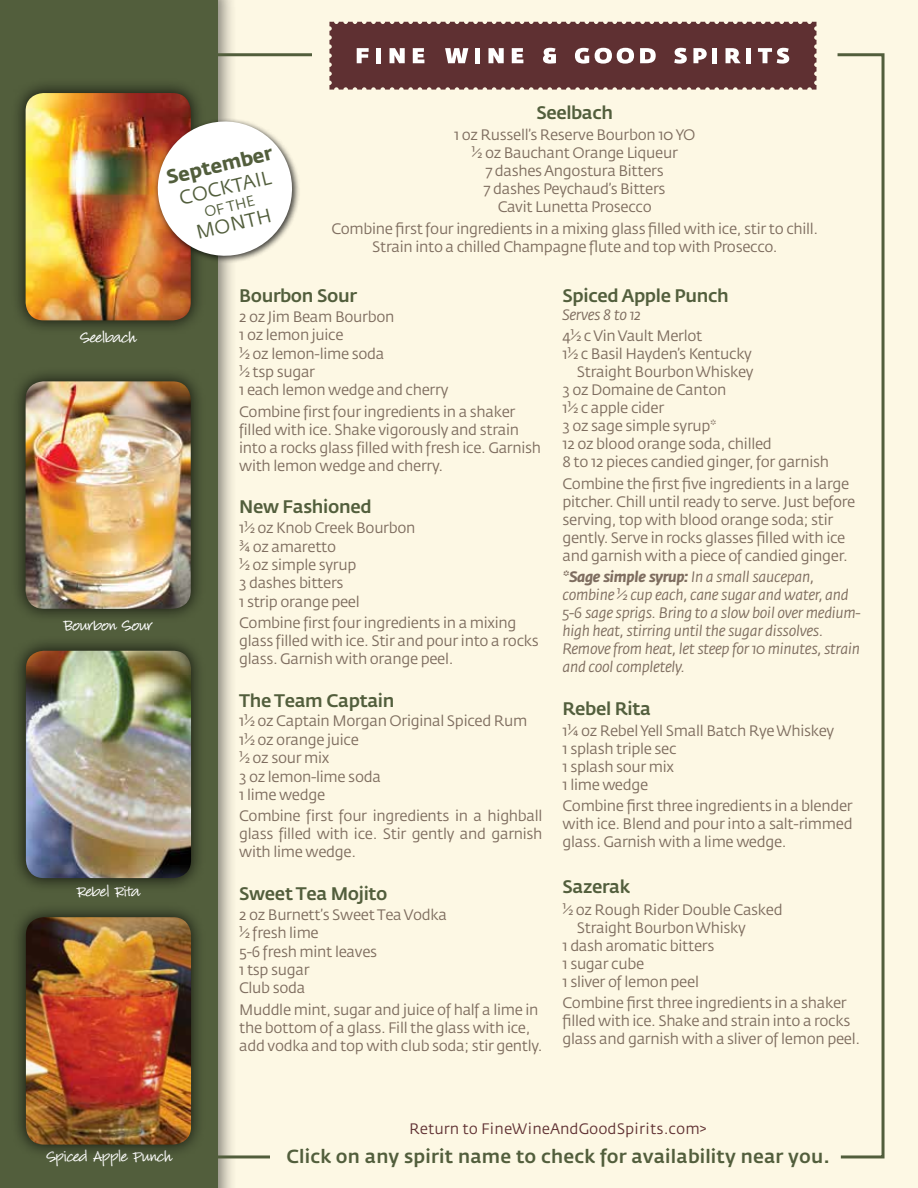
<style>
.page{position:relative;width:918px;height:1188px;background:#fdf8e4}
.page>*{position:absolute;margin:0;border:0;box-sizing:border-box;transform-origin:0 0}
.t1{font:19.5px "Fedra Sans Std";color:#525e3c}
.t2{font:700 19.5px "Fedra Sans Std";color:#525e3c}
.t3{font:500 18.75px "Fedra Sans Std";letter-spacing:.01em;color:#525e3c}
.t4{font:500 18px "Fedra Sans Std";letter-spacing:-.02em;color:#525e3c}
.t5{font:18px "Louisiana";letter-spacing:-.015em;color:#fff}
.t6{font:18px "Louisiana";letter-spacing:-.04em;color:#fff}
.t7{font:15px/18px "Fedra Sans Std";letter-spacing:-.02em;color:#7e6d5f}
.t8{font:italic 15px/18px "Fedra Sans Std";letter-spacing:-.02em;color:#7e6d5f}
.t9{font:15px "Fedra Sans Book TF";color:#5f3032}
.t10{font:14.7px "Fedra Sans Std";color:#525e3c}
.s1{font-weight:700}
</style>
<div class="page">
<div style="left:0;top:0;width:217px;height:1188px;background:#525e3c"></div>
<svg style="left:217px;top:52px;width:95px;height:1108px"></svg>
<svg style="left:837px;top:53px;width:48px;height:1106px"></svg>
<div style="left:11px;top:636px;width:195px;height:257px;background:#000;opacity:.75"></div>
<img style="left:26px;top:651px;width:165px;height:227px">
<div style="left:11px;top:903px;width:195px;height:256px;background:#000;opacity:.75"></div>
<img style="left:26px;top:917px;width:165px;height:228px">
<div style="left:11px;top:367px;width:194px;height:256px;background:#000;opacity:.75"></div>
<img style="left:26px;top:381px;width:165px;height:228px">
<div style="left:11px;top:78px;width:194px;height:257px;background:#000;opacity:.75"></div>
<img style="left:26px;top:93px;width:165px;height:227px">
<div style="left:154px;top:118px;width:147px;height:146px;background:#fdf8e4"></div>
<svg style="left:151px;top:115px;width:148px;height:148px;background:#e9dad0"></svg>
<svg style="left:329px;top:22px;width:488px;height:68px;background:#744b4c"></svg>
<h1 class="t2" style="left:164px;top:166px;width:110px;rotate:-14deg">September</h1>
<h1 class="t1" style="left:177px;top:188px;width:95px;rotate:-14deg">COCKTAIL</h1>
<p class="t10" style="left:203px;top:204px;width:53px;rotate:-13deg">OF THE</p>
<h1 class="t1" style="left:194px;top:222px;width:78px;rotate:-14deg">MONTH</h1>
<p class="t4" style="left:536px;top:101px;width:78px">Seelbach</p>
<p class="t7" style="left:454px;top:126px;width:243px;text-align:center">1 oz Russell’s Reserve Bourbon 10 YO ½ oz Bauchant Orange Liqueur<br>7 dashes Angostura Bitters<br>7 dashes Peychaud’s Bitters<br>Cavit Lunetta Prosecco</p>
<p class="t7" style="left:331px;top:219px;width:488px;text-align:center">Combine first four ingredients in a mixing glass filled with ice, stir to chill.<br>Strain into a chilled Champagne flute and top with Prosecco.</p>
<p class="t6" style="left:81px;top:329px;width:57px">Seelbach</p>
<p class="t5" style="left:64px;top:616px;width:90px">Bourbon Sour</p>
<p class="t5" style="left:77px;top:883px;width:66px">Rebel Rita</p>
<p class="t4" style="left:239px;top:285px;width:119px">Bourbon Sour</p>
<p class="t7" style="left:239px;top:308px;width:211px;line-height:18.5px">2 oz Jim Beam Bourbon<br>1 oz lemon juice<br>½ oz lemon-lime soda<br>½ tsp sugar<br>1 each lemon wedge and cherry</p>
<p class="t7" style="left:239px;top:403px;width:303px">Combine first four ingredients in a shaker filled with ice. Shake vigorously and strain into a rocks glass filled with fresh ice. Garnish with lemon wedge and cherry.</p>
<p class="t4" style="left:239px;top:496px;width:134px">New Fashioned</p>
<p class="t7" style="left:239px;top:519px;width:178px;line-height:18.5px">1½ oz Knob Creek Bourbon ¾ oz amaretto<br>½ oz simple syrup<br>3 dashes bitters<br>1 strip orange peel</p>
<p class="t7" style="left:239px;top:614px;width:301px">Combine first four ingredients in a mixing glass filled with ice. Stir and pour into a rocks glass. Garnish with orange peel.</p>
<p class="t4" style="left:239px;top:689px;width:157px">The Team Captain</p>
<p class="t7" style="left:239px;top:712px;width:290px;line-height:18.5px">1½ oz Captain Morgan Original Spiced Rum<br>1½ oz orange juice<br>½ oz sour mix<br>3 oz lemon-lime soda<br>1 lime wedge</p>
<p class="t7" style="left:239px;top:807px;width:305px;text-align:justify">Combine first four ingredients in a highball glass filled with ice. Stir gently and garnish with lime wedge.</p>
<p class="t4" style="left:239px;top:882px;width:150px">Sweet Tea Mojito</p>
<p class="t7" style="left:239px;top:905px;width:209px;line-height:18.5px">2 oz Burnett’s Sweet Tea Vodka ½ fresh lime<br>5-6 fresh mint leaves<br>1 tsp sugar<br>Club soda</p>
<p class="t7" style="left:239px;top:1001px;width:305px">Muddle mint, sugar and juice of half a lime in the bottom of a glass. Fill the glass with ice, add vodka and top with club soda; stir gently.</p>
<p class="t4" style="left:562px;top:285px;width:168px">Spiced Apple Punch</p>
<p class="t8" style="left:562px;top:306px;width:80px">Serves 8 to 12</p>
<p class="t7" style="left:562px;top:327px;width:141px">4½ c Vin Vault Merlot</p>
<p class="t7" style="left:562px;top:345px;width:191px">1½ c Basil Hayden’s Kentucky</p>
<p class="t7" style="left:577px;top:363px;width:178px">Straight Bourbon Whiskey</p>
<p class="t7" style="left:562px;top:381px;width:166px">3 oz Domaine de Canton</p>
<p class="t7" style="left:562px;top:399px;width:103px">1½ c apple cider</p>
<p class="t7" style="left:562px;top:417px;width:156px">3 oz sage simple syrup*</p>
<p class="t7" style="left:562px;top:435px;width:211px">12 oz blood orange soda, chilled</p>
<p class="t7" style="left:562px;top:453px;width:268px">8 to 12 pieces candied ginger, for garnish</p>
<p class="t7" style="left:562px;top:475px;width:294px">Combine the first five ingredients in a large pitcher. Chill until ready to serve. Just before serving, top with blood orange soda; stir gently. Serve in rocks glasses filled with ice and garnish with a piece of candied ginger.</p>
<p class="t8" style="left:562px;top:568px;width:300px"><span class="s1">*Sage simple syrup:</span> In a small saucepan, combine ½ cup each, cane sugar and water, and 5-6 sage sprigs. Bring to a slow boil over medium&shy;high heat, stirring until the sugar dissolves.<br>Remove from heat, let steep for 10 minutes, strain and cool completely.</p>
<p class="t4" style="left:562px;top:697px;width:90px">Rebel Rita</p>
<p class="t7" style="left:562px;top:722px;width:273px">1¼ oz Rebel Yell Small Batch Rye Whiskey<br>1 splash triple sec<br>1 splash sour mix<br>1 lime wedge</p>
<p class="t7" style="left:562px;top:797px;width:292px;text-align:justify">Combine first three ingredients in a blender with ice. Blend and pour into a salt-rimmed glass. Garnish with a lime wedge.</p>
<p class="t4" style="left:562px;top:876px;width:69px">Sazerak</p>
<p class="t7" style="left:562px;top:900px;width:222px">½ oz Rough Rider Double Casked</p>
<p class="t7" style="left:577px;top:918px;width:171px">Straight Bourbon Whisky</p>
<p class="t7" style="left:562px;top:936px;width:153px">1 dash aromatic bitters</p>
<p class="t7" style="left:562px;top:954px;width:83px">1 sugar cube</p>
<p class="t7" style="left:562px;top:972px;width:138px">1 sliver of lemon peel</p>
<p class="t7" style="left:562px;top:994px;width:299px">Combine first three ingredients in a shaker filled with ice. Shake and strain into a rocks glass and garnish with a sliver of lemon peel.</p>
<p class="t9" style="left:409px;top:1121px;width:299px">Return to FineWineAndGoodSpirits.com&gt;</p>
<p class="t5" style="left:47px;top:1148px;width:127px">Spiced Apple Punch</p>
<p class="t3" style="left:286px;top:1144px;width:545px">Click on any spirit name to check for availability near you.</p>
</div>
